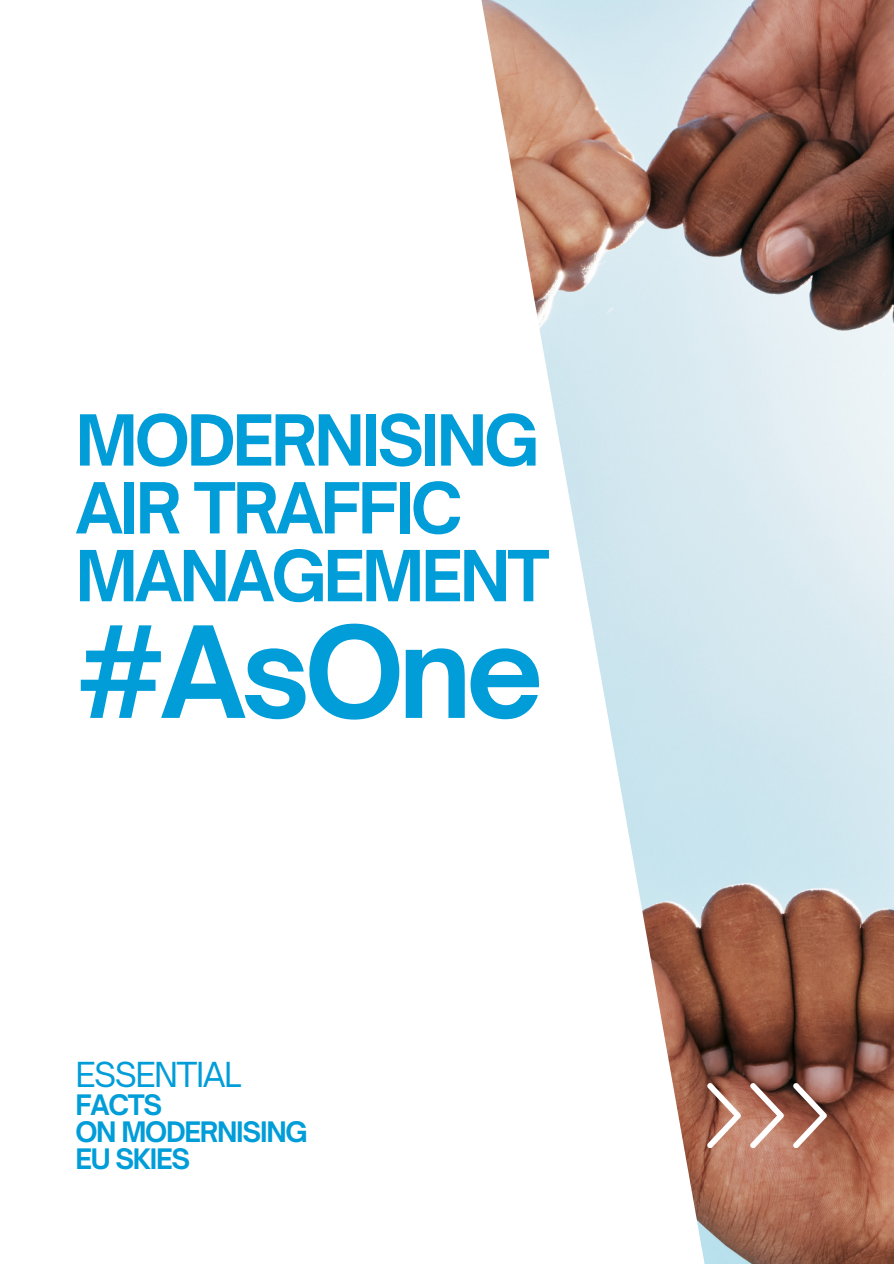
<style>
.page{position:relative;width:894px;height:1264px;background:#fff}
.page>*{position:absolute;margin:0;border:0;box-sizing:border-box;transform-origin:0 0}
.t1{font:700 121.2px "Open Sauce One";letter-spacing:-.05em;color:#009dd9}
.t2{font:700 67.2px/67.8px "Open Sauce One";letter-spacing:-.05em;color:#009dd9}
.t3{font:33px "Open Sauce One";letter-spacing:-.05em;color:#009dd9}
.t4{font:700 27px/27px "Open Sauce One";letter-spacing:-.05em;color:#009dd9}
</style>
<div class="page">
<img style="left:706px;top:0;width:187px;height:1263px">
<svg style="left:481px;top:0;width:225px;height:1263px"></svg>
<svg style="left:707px;top:1083px;width:33px;height:64px"></svg>
<svg style="left:750px;top:1083px;width:33px;height:64px"></svg>
<svg style="left:793px;top:1083px;width:33px;height:64px"></svg>
<p class="t2" style="left:75px;top:406px;width:475px">MODERNISING<br>AIR TRAFFIC<br>MANAGEMENT</p>
<h1 class="t1" style="left:75px;top:596px;width:469px">#AsOne</h1>
<p class="t3" style="left:75px;top:1054px;width:167px">ESSENTIAL</p>
<p class="t4" style="left:75px;top:1091px;width:233px">FACTS<br>ON MODERNISING<br>EU SKIES</p>
</div>
